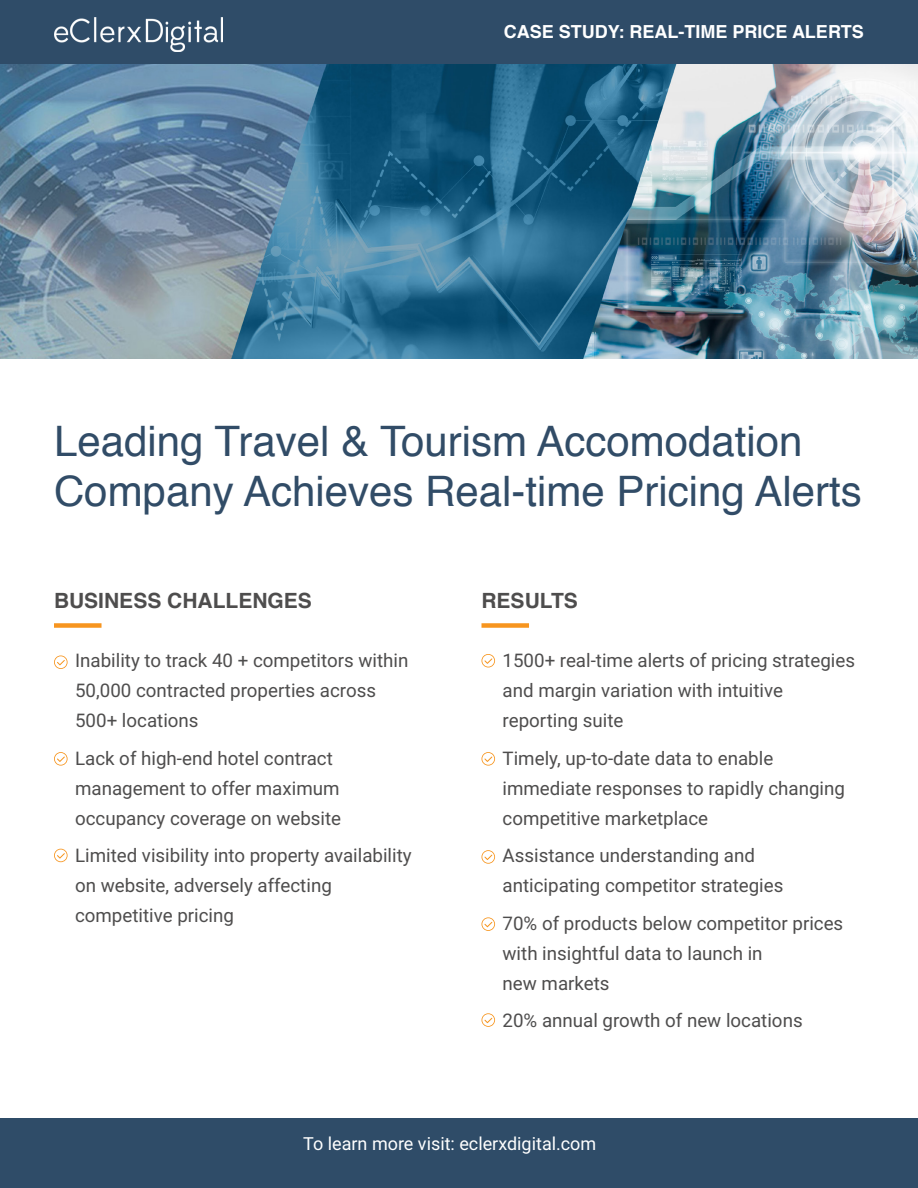
<style>
.page{position:relative;width:918px;height:1188px;background:#fff}
.page>*{position:absolute;margin:0;border:0;box-sizing:border-box;transform-origin:0 0}
.t1{font:42px/50.4px "Helvetica";color:#314c67}
.t2{font:700 21px "Helvetica";color:#4e4d4d}
.t3{font:18.75px/30px "Roboto";color:#4e4d4d}
.t4{font:18px "Roboto";color:#fff}
.t5{font:700 18px "Helvetica";color:#fff}
</style>
<div class="page">
<div style="left:0;top:0;width:918px;height:66px;background:#2f4c68"></div>
<img style="left:54px;top:18px;width:168px;height:33px">
<div style="left:0;top:1118px;width:918px;height:70px;background:#2f4c68"></div>
<img style="left:0;top:64px;width:918px;height:295px">
<svg style="left:54px;top:655px;width:14px;height:14px"></svg>
<svg style="left:481px;top:654px;width:14px;height:13px"></svg>
<svg style="left:54px;top:752px;width:14px;height:14px"></svg>
<svg style="left:481px;top:752px;width:14px;height:14px"></svg>
<svg style="left:54px;top:849px;width:14px;height:13px"></svg>
<svg style="left:481px;top:850px;width:14px;height:14px"></svg>
<svg style="left:481px;top:917px;width:14px;height:14px"></svg>
<svg style="left:481px;top:1013px;width:14px;height:14px"></svg>
<div style="left:54px;top:623px;width:48px;height:5px;background:#f7951f"></div>
<div style="left:482px;top:623px;width:47px;height:5px;background:#f7951f"></div>
<p class="t5" style="left:504px;top:17px;width:362px">CASE STUDY: REAL-TIME PRICE ALERTS</p>
<h1 class="t1" style="left:54px;top:417px;width:809px">Leading Travel &amp; Tourism Accomodation<br>Company Achieves Real-time Pricing Alerts</h1>
<p class="t2" style="left:54px;top:583px;width:259px">BUSINESS CHALLENGES</p>
<p class="t2" style="left:481px;top:583px;width:98px">RESULTS</p>
<p class="t3" style="left:75px;top:645px;width:335px">Inability to track 40 + competitors within<br>50,000 contracted properties across<br>500+ locations</p>
<p class="t3" style="left:75px;top:743px;width:268px">Lack of high-end hotel contract management to offer maximum occupancy coverage on website</p>
<p class="t3" style="left:75px;top:840px;width:338px">Limited visibility into property availability on website, adversely affecting competitive pricing</p>
<p class="t3" style="left:503px;top:645px;width:354px">1500+ real-time alerts of pricing strategies and margin variation with intuitive reporting suite</p>
<p class="t3" style="left:503px;top:743px;width:344px">Timely, up-to-date data to enable immediate responses to rapidly changing competitive marketplace</p>
<p class="t3" style="left:503px;top:840px;width:282px">Assistance understanding and anticipating competitor strategies</p>
<p class="t3" style="left:503px;top:908px;width:342px">70% of products below competitor prices with insightful data to launch in<br>new markets</p>
<p class="t3" style="left:503px;top:1005px;width:302px">20% annual growth of new locations</p>
<p class="t4" style="left:303px;top:1131px;width:295px">To learn more visit: eclerxdigital.com</p>
</div>
